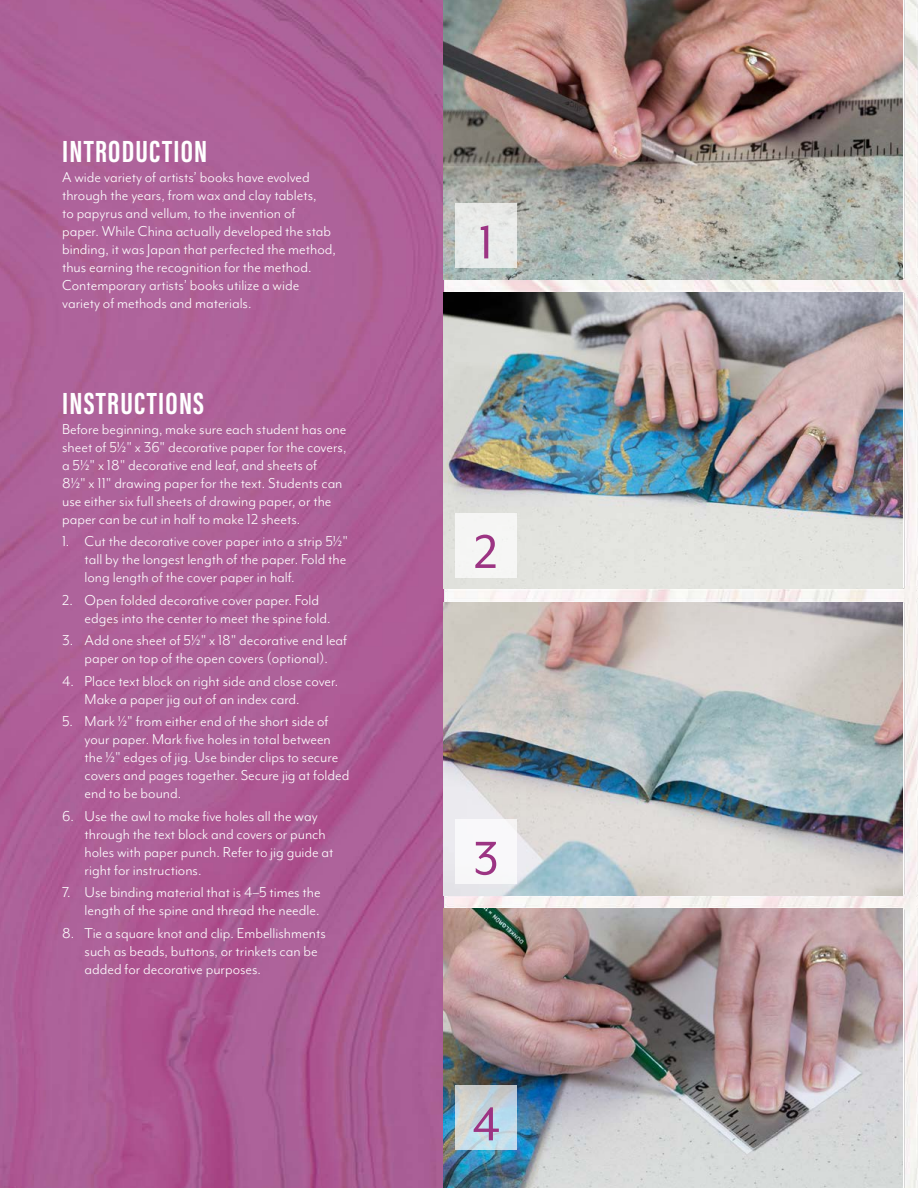
<style>
.page{position:relative;width:918px;height:1188px;background:#fff}
.page>*{position:absolute;margin:0;border:0;box-sizing:border-box;transform-origin:0 0}
.t1{font:54px "Mr Eaves Mod OT";color:#9c3483}
.t2{font:700 31.5px "Acumin Pro Extra Cond";letter-spacing:.04em;color:#fff}
.t3{font:16.5px/18px "Mr Eaves Mod OT";color:#fff}
</style>
<div class="page">
<img style="left:0;top:0;width:918px;height:1188px">
<img style="left:444px;top:602px;width:459px;height:293px">
<img style="left:444px;top:909px;width:459px;height:279px">
<img style="left:444px;top:0;width:459px;height:279px">
<img style="left:444px;top:292px;width:459px;height:297px">
<div style="left:455px;top:204px;width:62px;height:64px;background:#e8ebe9"></div>
<div style="left:455px;top:513px;width:62px;height:64px;background:#f5f6f4"></div>
<div style="left:455px;top:819px;width:62px;height:65px;background:#f9f8fa"></div>
<svg style="left:455px;top:1086px;width:62px;height:64px;background:#c5d6de"></svg>
<h2 class="t2" style="left:62px;top:133px;width:147px">INTRODUCTION</h2>
<p class="t3" style="left:62px;top:168px;width:275px">A wide variety of artists’ books have evolved through the years, from wax and clay tablets,<br>to papyrus and vellum, to the invention of paper. While China actually developed the stab binding, it was Japan that perfected the method, thus earning the recognition for the method.<br>Contemporary artists’ books utilize a wide variety of methods and materials.</p>
<h2 class="t2" style="left:62px;top:384px;width:144px">INSTRUCTIONS</h2>
<p class="t3" style="left:62px;top:420px;width:286px">Before beginning, make sure each student has one sheet of 51/2" x 36" decorative paper for the covers, a 51/2" x 18" decorative end leaf, and sheets of<br>81/2" x 11" drawing paper for the text. Students can use either six full sheets of drawing paper, or the paper can be cut in half to make 12 sheets.</p>
<p class="t3" style="left:85px;top:532px;width:265px;text-align:justify;text-indent:-23px">1. Cut the decorative cover paper into a strip 51/2" tall by the longest length of the paper. Fold the long length of the cover paper in half.</p>
<p class="t3" style="left:85px;top:591px;width:248px;text-indent:-23px">2. Open folded decorative cover paper. Fold edges into the center to meet the spine fold.</p>
<p class="t3" style="left:62px;top:631px;width:287px;text-align:center">3. Add one sheet of 51/2" x 18" decorative end leaf paper on top of the open covers (optional).</p>
<p class="t3" style="left:85px;top:672px;width:255px;text-indent:-23px">4. Place text block on right side and close cover.<br>Make a paper jig out of an index card.</p>
<p class="t3" style="left:85px;top:712px;width:266px;text-indent:-23px">5. Mark 1/2" from either end of the short side of your paper. Mark five holes in total between the 1/2" edges of jig. Use binder clips to secure covers and pages together. Secure jig at folded end to be bound.</p>
<p class="t3" style="left:85px;top:807px;width:250px;text-indent:-23px">6. Use the awl to make five holes all the way through the text block and covers or punch holes with paper punch. Refer to jig guide at right for instructions.</p>
<p class="t3" style="left:62px;top:883px;width:260px;text-align:right">7. Use binding material that is 4–5 times the length of the spine and thread the needle.</p>
<p class="t3" style="left:85px;top:924px;width:243px;text-indent:-23px">8. Tie a square knot and clip. Embellishments such as beads, buttons, or trinkets can be added for decorative purposes.</p>
<h1 class="t1" style="left:479px;top:213px;width:16px">1</h1>
<h1 class="t1" style="left:474px;top:523px;width:26px">2</h1>
<h1 class="t1" style="left:473px;top:829px;width:27px">3</h1>
<h1 class="t1" style="left:472px;top:1095px;width:29px">4</h1>
</div>
